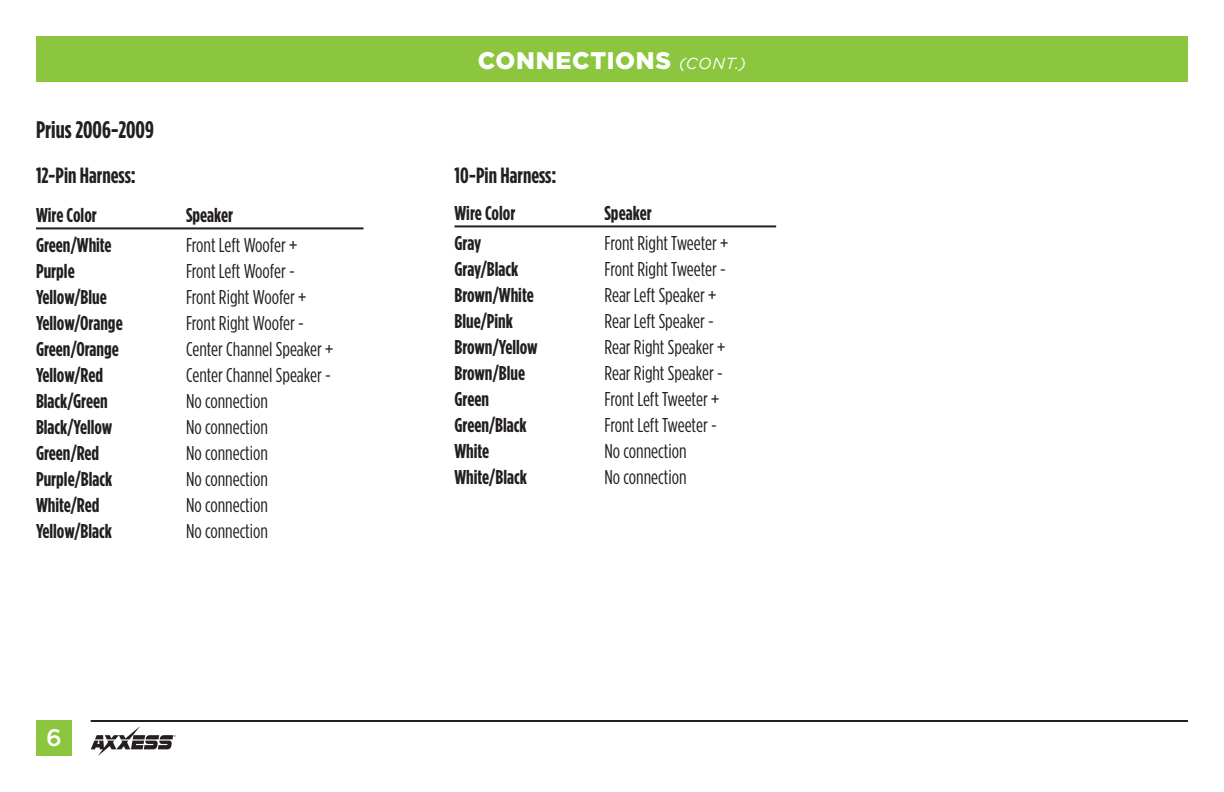
<style>
.page{position:relative;width:1224px;height:792px;background:#fff}
.page>*{position:absolute;margin:0;border:0;box-sizing:border-box;transform-origin:0 0}
.t1{font:900 24px "Gotham";letter-spacing:.03em;color:#fff}
.t2{font:700 24px "Gotham Condensed";color:#231f20}
.t3{font:500 24px "Gotham";color:#fff}
.t4{font:700 22px "Gotham Condensed";color:#231f20}
.t5{font:20px "Gotham Condensed";color:#231f20}
.t6{font:700 20px "Gotham Condensed";color:#231f20}
.s1{font-weight:400;font-style:italic;font-size:16px}
</style>
<div class="page">
<div style="left:36px;top:36px;width:1152px;height:45px;background:#8bc63e"></div>
<div style="left:36px;top:720px;width:36px;height:36px;background:#8bc63e"></div>
<hr style="left:91px;top:720px;width:1097px;height:2px;background:#231f20">
<svg style="left:91px;top:726px;width:85px;height:30px"></svg>
<hr style="left:454px;top:225px;width:322px;height:2px;background:#231f20">
<hr style="left:36px;top:227px;width:328px;height:2px;background:#231f20">
<p class="t2" style="left:36px;top:116px;width:119px">Prius 2006-2009</p>
<p class="t4" style="left:36px;top:163px;width:101px">12-Pin Harness:</p>
<p class="t6" style="left:36px;top:203px;width:62px">Wire Color</p>
<p class="t6" style="left:186px;top:203px;width:49px">Speaker</p>
<p class="t6" style="left:36px;top:234px;width:77px">Green/White</p>
<p class="t5" style="left:186px;top:234px;width:113px">Front Left Woofer +</p>
<p class="t6" style="left:36px;top:260px;width:40px">Purple</p>
<p class="t5" style="left:186px;top:260px;width:110px">Front Left Woofer -</p>
<p class="t6" style="left:36px;top:286px;width:72px">Yellow/Blue</p>
<p class="t5" style="left:186px;top:286px;width:122px">Front Right Woofer +</p>
<p class="t6" style="left:36px;top:312px;width:88px">Yellow/Orange</p>
<p class="t5" style="left:186px;top:312px;width:119px">Front Right Woofer -</p>
<p class="t6" style="left:36px;top:338px;width:84px">Green/Orange</p>
<p class="t5" style="left:186px;top:338px;width:149px">Center Channel Speaker +</p>
<p class="t6" style="left:36px;top:364px;width:69px">Yellow/Red</p>
<p class="t5" style="left:186px;top:364px;width:147px">Center Channel Speaker -</p>
<p class="t6" style="left:36px;top:390px;width:73px">Black/Green</p>
<p class="t5" style="left:186px;top:390px;width:84px">No connection</p>
<p class="t6" style="left:36px;top:416px;width:78px">Black/Yellow</p>
<p class="t5" style="left:186px;top:416px;width:84px">No connection</p>
<p class="t6" style="left:36px;top:442px;width:65px">Green/Red</p>
<p class="t5" style="left:186px;top:442px;width:84px">No connection</p>
<p class="t6" style="left:36px;top:468px;width:78px">Purple/Black</p>
<p class="t5" style="left:186px;top:468px;width:84px">No connection</p>
<p class="t6" style="left:36px;top:494px;width:65px">White/Red</p>
<p class="t5" style="left:186px;top:494px;width:84px">No connection</p>
<p class="t6" style="left:36px;top:520px;width:78px">Yellow/Black</p>
<p class="t5" style="left:186px;top:520px;width:84px">No connection</p>
<p class="t3" style="left:46px;top:724px;width:17px">6</p>
<p class="t1" style="left:478px;top:46px;width:270px">CONNECTIONS <span class="s1">(CONT.)</span></p>
<p class="t4" style="left:454px;top:163px;width:104px">10-Pin Harness:</p>
<p class="t6" style="left:454px;top:201px;width:62px">Wire Color</p>
<p class="t6" style="left:604px;top:201px;width:49px">Speaker</p>
<p class="t6" style="left:454px;top:232px;width:28px">Gray</p>
<p class="t5" style="left:604px;top:232px;width:125px">Front Right Tweeter +</p>
<p class="t6" style="left:454px;top:258px;width:65px">Gray/Black</p>
<p class="t5" style="left:604px;top:258px;width:123px">Front Right Tweeter -</p>
<p class="t6" style="left:454px;top:284px;width:81px">Brown/White</p>
<p class="t5" style="left:604px;top:284px;width:113px">Rear Left Speaker +</p>
<p class="t6" style="left:454px;top:310px;width:60px">Blue/Pink</p>
<p class="t5" style="left:604px;top:310px;width:111px">Rear Left Speaker -</p>
<p class="t6" style="left:454px;top:336px;width:85px">Brown/Yellow</p>
<p class="t5" style="left:604px;top:336px;width:122px">Rear Right Speaker +</p>
<p class="t6" style="left:454px;top:362px;width:72px">Brown/Blue</p>
<p class="t5" style="left:604px;top:362px;width:120px">Rear Right Speaker -</p>
<p class="t6" style="left:454px;top:388px;width:36px">Green</p>
<p class="t5" style="left:604px;top:388px;width:116px">Front Left Tweeter +</p>
<p class="t6" style="left:454px;top:414px;width:74px">Green/Black</p>
<p class="t5" style="left:604px;top:414px;width:114px">Front Left Tweeter -</p>
<p class="t6" style="left:454px;top:440px;width:36px">White</p>
<p class="t5" style="left:604px;top:440px;width:84px">No connection</p>
<p class="t6" style="left:454px;top:466px;width:74px">White/Black</p>
<p class="t5" style="left:604px;top:466px;width:84px">No connection</p>
</div>
